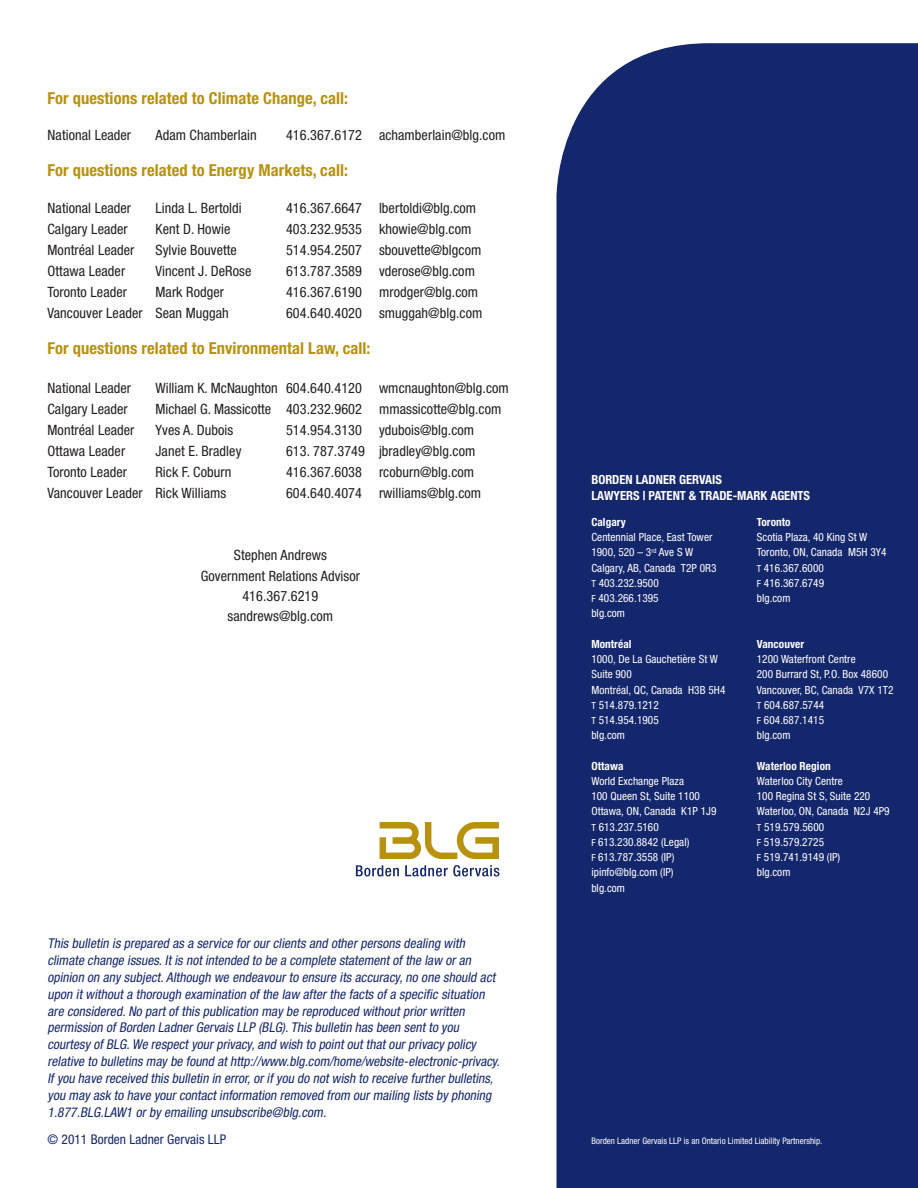
<style>
.page{position:relative;width:918px;height:1188px;background:#fff}
.page>*{position:absolute;margin:0;border:0;box-sizing:border-box;transform-origin:0 0}
.Black_texts_-Body{font:700 condensed 16.5px "Helvetica Neue LT Pro";letter-spacing:.005em;color:#b8910f}
.Black_texts_-Body-2{font:condensed 14.25px "Helvetica Neue LT Pro";letter-spacing:.005em;color:#231f20}
.Text_YC{font:italic condensed 13.5px/17px "Helvetica Neue LT Pro";color:#15276c}
.Text_YC-2{font:condensed 13.35px "Helvetica Neue LT Pro";letter-spacing:.005em;color:#15276c}
.Subhead_YC{font:700 condensed 12.6px "Helvetica Neue LT Pro";color:#fff}
.Contact_Info{font:condensed 11.25px "Helvetica Neue LT Pro";letter-spacing:.005em;color:#fff}
.Contact_Info-2{font:700 condensed 11.25px "Helvetica Neue LT Pro";letter-spacing:.005em;color:#fff}
.t1{font:condensed 9px "Helvetica Neue LT Pro";color:#fff}
.s1{font-size:9.75px}
</style>
<div class="page">
<div style="left:557px;top:43px;width:361px;height:1145px;background:#15276c"></div>
<svg style="left:356px;top:865px;width:43px;height:11px"></svg>
<svg style="left:405px;top:865px;width:94px;height:11px"></svg>
<svg style="left:380px;top:822px;width:119px;height:37px"></svg>
<p class="Black_texts_-Body" style="left:48px;top:88px;width:302px">For questions related to Climate Change, call:</p>
<p class="Black_texts_-Body-2" style="left:48px;top:126px;width:85px">National Leader</p>
<p class="Black_texts_-Body-2" style="left:156px;top:126px;width:103px">Adam Chamberlain</p>
<p class="Black_texts_-Body-2" style="left:286px;top:126px;width:221px">416.367.6172 achamberlain@blg.com</p>
<p class="Black_texts_-Body" style="left:48px;top:160px;width:302px">For questions related to Energy Markets, call:</p>
<p class="Black_texts_-Body-2" style="left:48px;top:200px;width:85px">National Leader</p>
<p class="Black_texts_-Body-2" style="left:156px;top:200px;width:88px">Linda L. Bertoldi</p>
<p class="Black_texts_-Body-2" style="left:286px;top:200px;width:192px">416.367.6647 lbertoldi@blg.com</p>
<p class="Black_texts_-Body-2" style="left:48px;top:221px;width:82px">Calgary Leader</p>
<p class="Black_texts_-Body-2" style="left:156px;top:221px;width:76px">Kent D. Howie</p>
<p class="Black_texts_-Body-2" style="left:286px;top:221px;width:187px">403.232.9535 khowie@blg.com</p>
<p class="Black_texts_-Body-2" style="left:48px;top:242px;width:88px">Montréal Leader</p>
<p class="Black_texts_-Body-2" style="left:156px;top:242px;width:83px">Sylvie Bouvette</p>
<p class="Black_texts_-Body-2" style="left:286px;top:242px;width:197px">514.954.2507 sbouvette@blgcom</p>
<p class="Black_texts_-Body-2" style="left:48px;top:263px;width:79px">Ottawa Leader</p>
<p class="Black_texts_-Body-2" style="left:156px;top:263px;width:97px">Vincent J. DeRose</p>
<p class="Black_texts_-Body-2" style="left:286px;top:263px;width:190px">613.787.3589 vderose@blg.com</p>
<p class="Black_texts_-Body-2" style="left:48px;top:284px;width:81px">Toronto Leader</p>
<p class="Black_texts_-Body-2" style="left:156px;top:284px;width:70px">Mark Rodger</p>
<p class="Black_texts_-Body-2" style="left:286px;top:284px;width:194px">416.367.6190 mrodger@blg.com</p>
<p class="Black_texts_-Body-2" style="left:48px;top:305px;width:183px">Vancouver Leader Sean Muggah</p>
<p class="Black_texts_-Body-2" style="left:286px;top:305px;width:198px">604.640.4020 smuggah@blg.com</p>
<p class="Black_texts_-Body" style="left:48px;top:338px;width:325px">For questions related to Environmental Law, call:</p>
<p class="Black_texts_-Body-2" style="left:48px;top:380px;width:85px">National Leader</p>
<p class="Black_texts_-Body-2" style="left:156px;top:380px;width:355px">William K. McNaughton 604.640.4120 wmcnaughton@blg.com</p>
<p class="Black_texts_-Body-2" style="left:48px;top:401px;width:82px">Calgary Leader</p>
<p class="Black_texts_-Body-2" style="left:156px;top:401px;width:347px">Michael G. Massicotte 403.232.9602 mmassicotte@blg.com</p>
<p class="Black_texts_-Body-2" style="left:48px;top:422px;width:88px">Montréal Leader</p>
<p class="Black_texts_-Body-2" style="left:156px;top:422px;width:79px">Yves A. Dubois</p>
<p class="Black_texts_-Body-2" style="left:286px;top:422px;width:190px">514.954.3130 ydubois@blg.com</p>
<p class="Black_texts_-Body-2" style="left:48px;top:443px;width:79px">Ottawa Leader</p>
<p class="Black_texts_-Body-2" style="left:156px;top:443px;width:87px">Janet E. Bradley</p>
<p class="Black_texts_-Body-2" style="left:286px;top:443px;width:191px">613. 787.3749 jbradley@blg.com</p>
<p class="Black_texts_-Body-2" style="left:48px;top:464px;width:81px">Toronto Leader</p>
<p class="Black_texts_-Body-2" style="left:156px;top:464px;width:77px">Rick F. Coburn</p>
<p class="Black_texts_-Body-2" style="left:286px;top:464px;width:190px">416.367.6038 rcoburn@blg.com</p>
<p class="Black_texts_-Body-2" style="left:48px;top:485px;width:180px">Vancouver Leader Rick Williams</p>
<p class="Black_texts_-Body-2" style="left:286px;top:485px;width:197px">604.640.4074 rwilliams@blg.com</p>
<p class="Black_texts_-Body-2" style="left:234px;top:547px;width:95px">Stephen Andrews</p>
<p class="Black_texts_-Body-2" style="left:201px;top:567px;width:161px">Government Relations Advisor</p>
<p class="Black_texts_-Body-2" style="left:242px;top:588px;width:78px">416.367.6219</p>
<p class="Black_texts_-Body-2" style="left:228px;top:608px;width:107px">sandrews@blg.com</p>
<p class="Subhead_YC" style="left:591px;top:471px;width:132px">BORDEN LADNER GERVAIS</p>
<p class="Subhead_YC" style="left:591px;top:488px;width:220px">LAWYERS | PATENT &amp; TRADE-MARK AGENTS</p>
<p class="Contact_Info-2" style="left:591px;top:515px;width:36px">Calgary</p>
<p class="Contact_Info" style="left:591px;top:531px;width:123px">Centennial Place, East Tower</p>
<p class="Contact_Info" style="left:591px;top:546px;width:103px">1900, 520 – 3<sup>rd</sup> Ave S W</p>
<p class="Contact_Info" style="left:591px;top:561px;width:127px">Calgary, AB, Canada T2P 0R3</p>
<p class="Contact_Info" style="left:591px;top:576px;width:69px"><span class="s1">T</span> 403.232.9500</p>
<p class="Contact_Info" style="left:591px;top:592px;width:69px"><span class="s1">F</span> 403.266.1395</p>
<p class="Contact_Info" style="left:591px;top:607px;width:35px">blg.com</p>
<p class="Contact_Info-2" style="left:591px;top:637px;width:42px">Montréal</p>
<p class="Contact_Info" style="left:591px;top:653px;width:128px">1000, De La Gauchetière St W</p>
<p class="Contact_Info" style="left:591px;top:668px;width:42px">Suite 900</p>
<p class="Contact_Info" style="left:591px;top:683px;width:136px">Montréal, QC, Canada H3B 5H4</p>
<p class="Contact_Info" style="left:591px;top:698px;width:69px"><span class="s1">T</span> 514.879.1212</p>
<p class="Contact_Info" style="left:591px;top:714px;width:69px"><span class="s1">T</span> 514.954.1905</p>
<p class="Contact_Info" style="left:591px;top:729px;width:35px">blg.com</p>
<p class="Contact_Info-2" style="left:591px;top:759px;width:34px">Ottawa</p>
<p class="Contact_Info" style="left:591px;top:774px;width:94px">World Exchange Plaza</p>
<p class="Contact_Info" style="left:591px;top:790px;width:110px">100 Queen St, Suite 1100</p>
<p class="Contact_Info" style="left:591px;top:805px;width:127px">Ottawa, ON, Canada K1P 1J9</p>
<p class="Contact_Info" style="left:591px;top:820px;width:69px"><span class="s1">T</span> 613.237.5160</p>
<p class="Contact_Info" style="left:591px;top:835px;width:100px"><span class="s1">F</span> 613.230.8842 (Legal)</p>
<p class="Contact_Info" style="left:591px;top:851px;width:85px"><span class="s1">F</span> 613.787.3558 (IP)</p>
<p class="Contact_Info" style="left:591px;top:866px;width:84px">ipinfo@blg.com (IP)</p>
<p class="Contact_Info" style="left:591px;top:881px;width:35px">blg.com</p>
<p class="Contact_Info-2" style="left:757px;top:515px;width:35px">Toronto</p>
<p class="Contact_Info" style="left:757px;top:531px;width:112px">Scotia Plaza, 40 King St W</p>
<p class="Contact_Info" style="left:757px;top:546px;width:131px">Toronto, ON, Canada M5H 3Y4</p>
<p class="Contact_Info" style="left:757px;top:561px;width:69px"><span class="s1">T</span> 416.367.6000</p>
<p class="Contact_Info" style="left:757px;top:576px;width:69px"><span class="s1">F</span> 416.367.6749</p>
<p class="Contact_Info" style="left:757px;top:592px;width:35px">blg.com</p>
<p class="Contact_Info-2" style="left:757px;top:637px;width:49px">Vancouver</p>
<p class="Contact_Info" style="left:757px;top:653px;width:100px">1200 Waterfront Centre</p>
<p class="Contact_Info" style="left:757px;top:668px;width:133px">200 Burrard St, P.O. Box 48600</p>
<p class="Contact_Info" style="left:757px;top:683px;width:138px">Vancouver, BC, Canada V7X 1T2</p>
<p class="Contact_Info" style="left:757px;top:698px;width:69px"><span class="s1">T</span> 604.687.5744</p>
<p class="Contact_Info" style="left:757px;top:714px;width:69px"><span class="s1">F</span> 604.687.1415</p>
<p class="Contact_Info" style="left:757px;top:729px;width:35px">blg.com</p>
<p class="Contact_Info-2" style="left:757px;top:759px;width:76px">Waterloo Region</p>
<p class="Contact_Info" style="left:757px;top:774px;width:88px">Waterloo City Centre</p>
<p class="Contact_Info" style="left:757px;top:790px;width:115px">100 Regina St S, Suite 220</p>
<p class="Contact_Info" style="left:757px;top:805px;width:134px">Waterloo, ON, Canada N2J 4P9</p>
<p class="Contact_Info" style="left:757px;top:820px;width:69px"><span class="s1">T</span> 519.579.5600</p>
<p class="Contact_Info" style="left:757px;top:835px;width:69px"><span class="s1">F</span> 519.579.2725</p>
<p class="Contact_Info" style="left:757px;top:851px;width:85px"><span class="s1">F</span> 519.741.9149 (IP)</p>
<p class="Contact_Info" style="left:757px;top:866px;width:35px">blg.com</p>
<p class="Text_YC" style="left:48px;top:934px;width:457px">This bulletin is prepared as a service forourclients and otherpersons dealing with climate change issues.Itis notintended to be a complete statementofthe law oran opinion on any subject.Although we endeavourto ensure its accuracy,no one should act upon itwithouta thorough examination ofthe law afterthe facts ofa specific situation are considered.No partofthis publication may be reproduced withoutpriorwritten permission ofBorden LadnerGervais LLP (BLG).This bulletin has been sentto you courtesy ofBLG.We respectyourprivacy,and wish to pointoutthatourprivacy policy relative to bulletins may be found athttp://www.blg.com/home/website-electronic-privacy.<br>Ifyou have received this bulletin in error,orifyou do notwish to receive furtherbulletins, you may ask to have yourcontactinformation removed from ourmailing lists by phoning 1.877.BLG.LAW1 orby emailing unsubscribe@blg.com.</p>
<p class="Text_YC-2" style="left:48px;top:1131px;width:180px">© 2011 Borden Ladner Gervais LLP</p>
<p class="t1" style="left:591px;top:1136px;width:232px">Borden Ladner Gervais LLP is an Ontario Limited Liability Partnership.</p>
</div>
